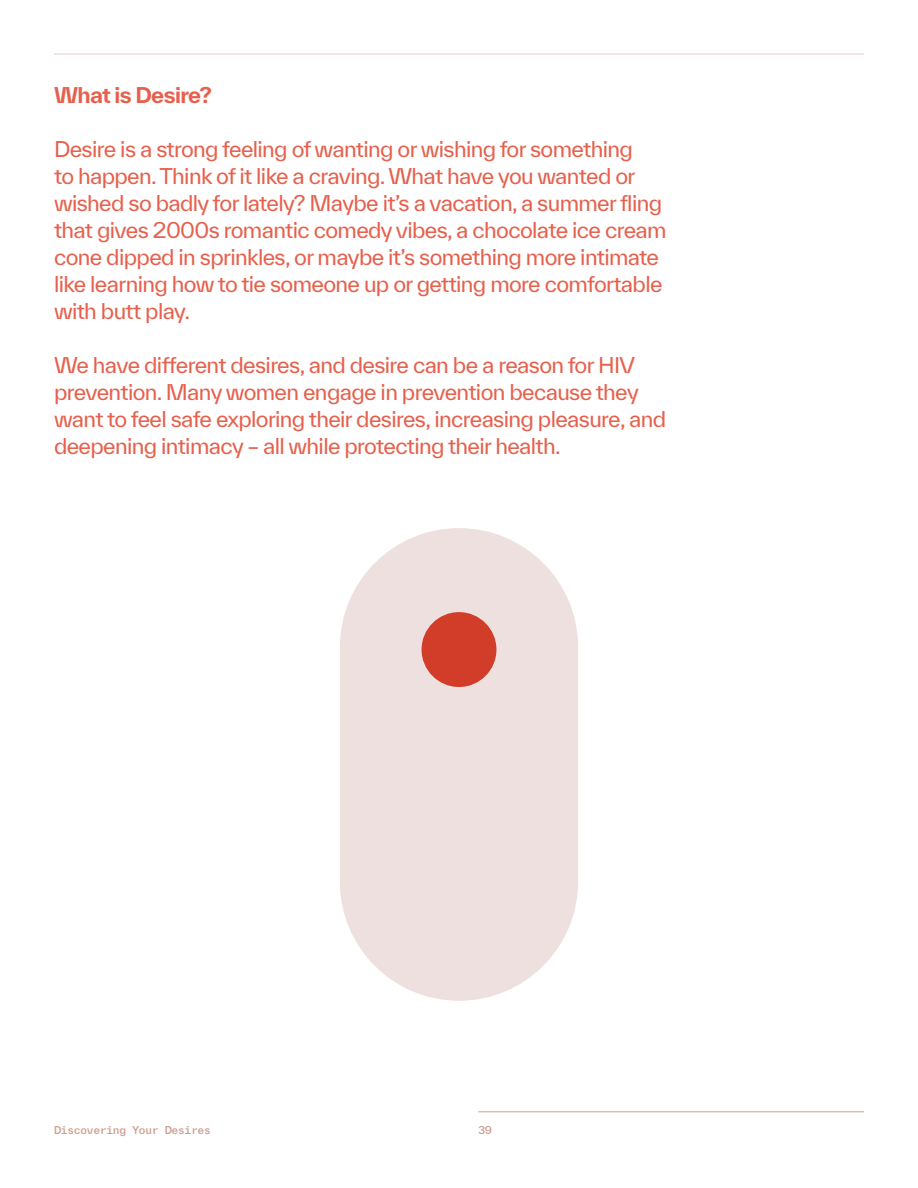
<style>
.page{position:relative;width:918px;height:1188px;background:#fff}
.page>*{position:absolute;margin:0;border:0;box-sizing:border-box;transform-origin:0 0}
.t1{font:21px/27px "TWK Everett";letter-spacing:-.03em;color:#e6614d}
.t2{font:700 21px "TWK Everett";letter-spacing:-.03em;color:#e6614d}
.t3{font:500 10.5px "TWK Everett Mono";letter-spacing:-.08em;color:#cc9e91}
</style>
<div class="page">
<hr style="left:478px;top:1111px;width:386px;height:1px;background:#cc9e91">
<hr style="left:54px;top:54px;width:810px;height:1px;background:#e3ccc9">
<div style="left:340px;top:528px;width:238px;height:473px;background:#eee0de;border-radius:119px"></div>
<div style="left:422px;top:612px;width:74px;height:75px;background:#d13d29;border-radius:50%"></div>
<p class="t2" style="left:54px;top:80px;width:159px">What is Desire?</p>
<p class="t1" style="left:54px;top:135px;width:614px">Desire is a strong feeling of wanting or wishing for something<br>to happen. Think of it like a craving. What have you wanted or wished so badly for lately? Maybe it’s a vacation, a summer fling that gives 2000s romantic comedy vibes, a chocolate ice cream cone dipped in sprinkles, or maybe it’s something more intimate like learning how to tie someone up or getting more comfortable with butt play.</p>
<p class="t1" style="left:54px;top:351px;width:614px">We have different desires, and desire can be a reason for HIV prevention. Many women engage in prevention because they want to feel safe exploring their desires, increasing pleasure, and deepening intimacy – all while protecting their health.</p>
<p class="t3" style="left:54px;top:1123px;width:159px">Discovering Your Desires</p>
<p class="t3" style="left:478px;top:1123px;width:15px">39</p>
</div>
